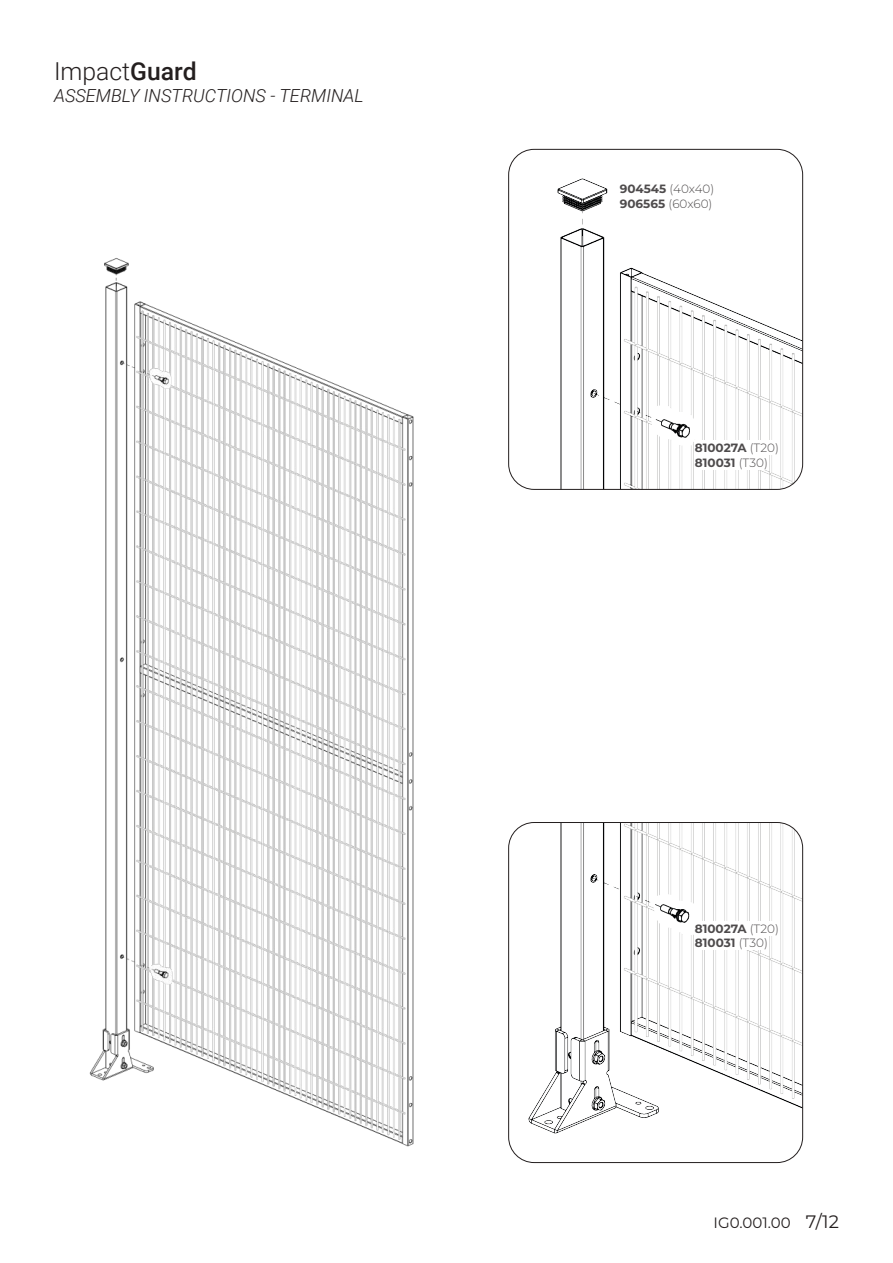
<style>
.page{position:relative;width:893px;height:1263px;background:#fff}
.page>*{position:absolute;margin:0;border:0;box-sizing:border-box;transform-origin:0 0}
.t1{font:300 24.75px "Roboto";color:#241f1f}
.t2{font:italic 300 18px "Roboto";color:#241f1f}
.t3{font:15px "Montserrat";color:#241f1f}
.t4{font:700 12px "Montserrat";color:#4e4b4c}
.t5{font:300 12px "Montserrat";letter-spacing:-.005em;color:#4e4b4c}
.s1{font-weight:500}
.s2{font-weight:700}
.s3{font-weight:300}
.s4{font-size:18px}
</style>
<div class="page">
<img style="left:89px;top:258px;width:325px;height:889px">
<img style="left:509px;top:822px;width:294px;height:340px">
<div style="left:509px;top:822px;width:294px;height:340px;border:1px solid #241f1f;border-radius:26px"></div>
<img style="left:509px;top:149px;width:294px;height:340px">
<div style="left:509px;top:149px;width:294px;height:340px;border:1px solid #241f1f;border-radius:26px"></div>
<div style="left:695px;top:455px;width:73px;height:15px;background:#fff"></div>
<div style="left:695px;top:935px;width:73px;height:15px;background:#fff"></div>
<div style="left:695px;top:441px;width:84px;height:14px;background:#fff"></div>
<div style="left:695px;top:921px;width:84px;height:14px;background:#fff"></div>
<h1 class="t1" style="left:54px;top:54px;width:144px">Impact<span class="s1">Guard</span></h1>
<h2 class="t2" style="left:54px;top:83px;width:311px">ASSEMBLY INSTRUCTIONS - TERMINAL</h2>
<p class="t5" style="left:620px;top:180px;width:96px"><span class="s2">904545</span> (40x40)</p>
<p class="t5" style="left:620px;top:195px;width:94px"><span class="s2">906565</span> (60x60)</p>
<p class="t4" style="left:695px;top:439px;width:86px">810027A <span class="s3">(T20)</span></p>
<p class="t4" style="left:695px;top:454px;width:74px">810031 <span class="s3">(T30)</span></p>
<p class="t4" style="left:695px;top:920px;width:86px">810027A <span class="s3">(T20)</span></p>
<p class="t4" style="left:695px;top:934px;width:74px">810031 <span class="s3">(T30)</span></p>
<p class="t3" style="left:714px;top:1212px;width:127px">IG0.001.00 <span class="s4">7/12</span></p>
</div>
